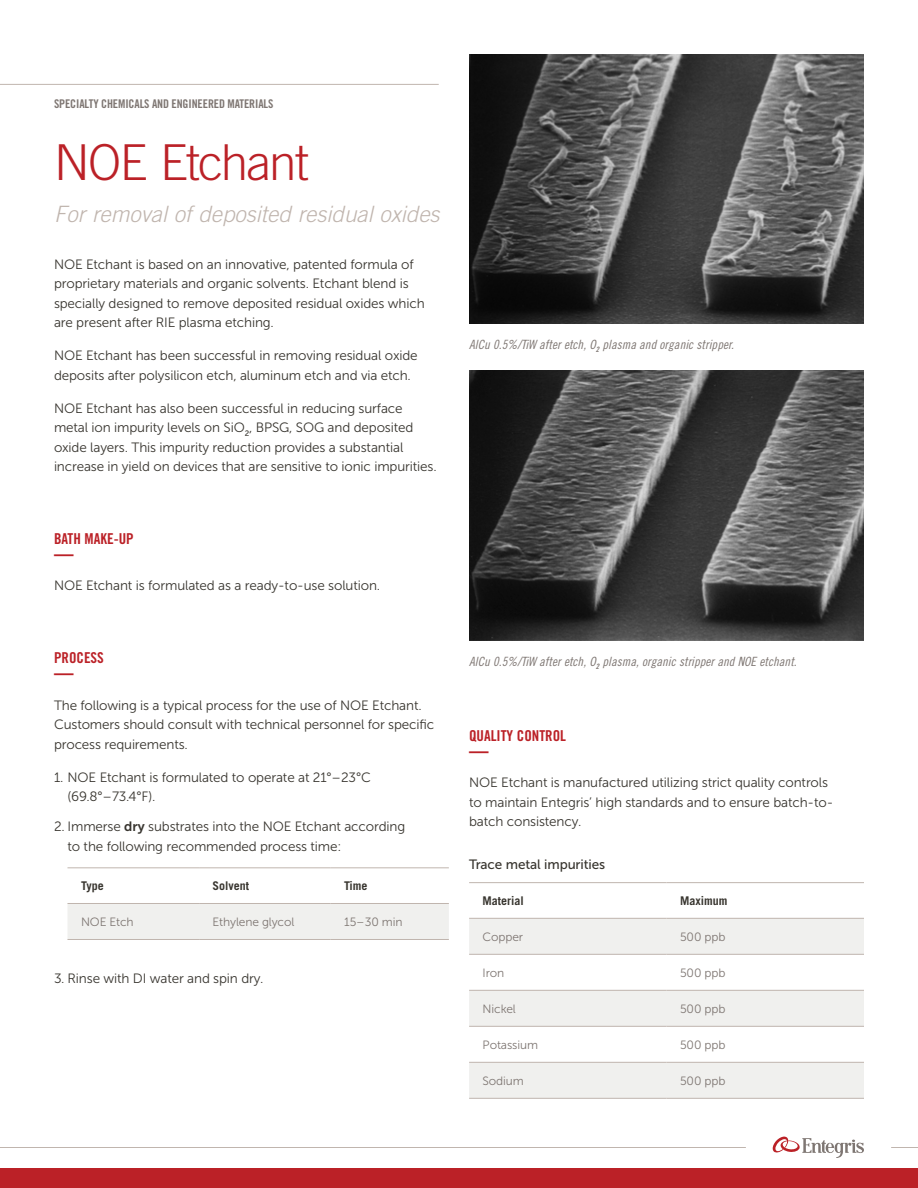
<style>
.page{position:relative;width:918px;height:1188px;background:#fff}
.page>*{position:absolute;margin:0;border:0;box-sizing:border-box;transform-origin:0 0}
.t1{font:300 49.5px "Trade Gothic LT Std";letter-spacing:-.035em;color:#bb2127}
.t2{font:italic 300 22.5px "Trade Gothic LT Std";color:#c0b5ae}
.t3{font:700 expanded 20.25px "Trade Gothic LT Std";color:#bb2127;scale:.96 1}
.t4{font:15px "Trade Gothic LT Std Bd Cn 20";color:#bb2127}
.t5{font:13.5px/19.5px "Museo Sans 300";letter-spacing:-.01em;color:#38352f}
.t6{font:13.5px "Museo Sans 500";letter-spacing:-.01em;color:#38352f}
.t7{font:12.75px "Trade Gothic LT Std Cn 18 Obl";letter-spacing:.005em;color:#7e7672}
.t8{font:12px "Museo Sans 300";letter-spacing:-.01em;color:#7e7672}
.t9{font:12px "Trade Gothic LT Std Bd Cn 20";letter-spacing:-.01em;color:#7e7672}
.t10{font:700 12px "Trade Gothic LT Std";color:#38352f}
.s1{font-family:"Museo Sans 700"}
</style>
<div class="page">
<div style="left:0;top:1168px;width:918px;height:20px;background:#bb2127"></div>
<hr style="left:0;top:84px;width:439px;height:1px;background:#c0b5ae">
<svg style="left:891px;top:1147px;width:27px;height:1px"></svg>
<hr style="left:0;top:1147px;width:746px;height:1px;background:#c0b5ae">
<svg style="left:773px;top:1137px;width:91px;height:21px"></svg>
<svg style="left:469px;top:919px;width:395px;height:179px;fill:#f0f0ee"></svg>
<hr style="left:469px;top:954px;width:198px;height:1px;background:#c0b5ae">
<hr style="left:667px;top:954px;width:197px;height:1px;background:#c0b5ae">
<hr style="left:469px;top:990px;width:198px;height:1px;background:#c0b5ae">
<hr style="left:667px;top:990px;width:197px;height:1px;background:#c0b5ae">
<hr style="left:469px;top:1026px;width:198px;height:1px;background:#c0b5ae">
<hr style="left:667px;top:1026px;width:197px;height:1px;background:#c0b5ae">
<hr style="left:469px;top:882px;width:198px;height:1px;background:#c0b5ae">
<hr style="left:667px;top:882px;width:197px;height:1px;background:#c0b5ae">
<hr style="left:469px;top:918px;width:198px;height:1px;background:#c0b5ae">
<hr style="left:667px;top:918px;width:197px;height:1px;background:#c0b5ae">
<hr style="left:469px;top:1062px;width:198px;height:1px;background:#c0b5ae">
<hr style="left:667px;top:1062px;width:197px;height:1px;background:#c0b5ae">
<hr style="left:469px;top:1098px;width:198px;height:1px;background:#c0b5ae">
<hr style="left:667px;top:1098px;width:197px;height:1px;background:#c0b5ae">
<img style="left:469px;top:54px;width:395px;height:270px">
<div style="left:68px;top:904px;width:381px;height:35px;background:#f0f0ee"></div>
<hr style="left:68px;top:868px;width:131px;height:1px;background:#c0b5ae">
<hr style="left:199px;top:868px;width:132px;height:1px;background:#c0b5ae">
<hr style="left:331px;top:868px;width:118px;height:1px;background:#c0b5ae">
<hr style="left:68px;top:903px;width:131px;height:1px;background:#c0b5ae">
<hr style="left:199px;top:903px;width:132px;height:1px;background:#c0b5ae">
<hr style="left:331px;top:903px;width:118px;height:1px;background:#c0b5ae">
<hr style="left:68px;top:939px;width:131px;height:1px;background:#c0b5ae">
<hr style="left:199px;top:939px;width:132px;height:1px;background:#c0b5ae">
<hr style="left:331px;top:939px;width:118px;height:1px;background:#c0b5ae">
<img style="left:469px;top:370px;width:395px;height:270px">
<p class="t9" style="left:54px;top:97px;width:221px">SPECIALTY CHEMICALS AND ENGINEERED MATERIALS</p>
<h1 class="t1" style="left:54px;top:133px;width:256px">NOE Etchant</h1>
<h2 class="t2" style="left:54px;top:201px;width:387px">For removal of deposited residual oxides</h2>
<p class="t5" style="left:54px;top:254px;width:372px">NOE Etchant is based on an innovative, patented formula of proprietary materials and organic solvents. Etchant blend is specially designed to remove deposited residual oxides which are present after RIE plasma etching.</p>
<p class="t5" style="left:54px;top:346px;width:365px">NOE Etchant has been successful in removing residual oxide deposits after polysilicon etch, aluminum etch and via etch.</p>
<p class="t5" style="left:54px;top:398px;width:384px">NOE Etchant has also been successful in reducing surface metal ion impurity levels on SiO<sub>2</sub>, BPSG, SOG and deposited oxide layers. This impurity reduction provides a substantial increase in yield on devices that are sensitive to ionic impurities.</p>
<p class="t4" style="left:54px;top:530px;width:81px">BATH MAKE-UP</p>
<h3 class="t3" style="left:54px;top:540px;width:22px">—</h3>
<p class="t5" style="left:54px;top:576px;width:328px">NOE Etchant is formulated as a ready-to-use solution.</p>
<p class="t4" style="left:54px;top:649px;width:51px">PROCESS</p>
<h3 class="t3" style="left:54px;top:660px;width:22px">—</h3>
<p class="t5" style="left:54px;top:695px;width:382px">The following is a typical process for the use of NOE Etchant.<br>Customers should consult with technical personnel for specific process requirements.</p>
<p class="t5" style="left:68px;top:767px;width:305px;text-indent:-14px">1. NOE Etchant is formulated to operate at 21° – 23°C (69.8° – 73.4°F).</p>
<p class="t5" style="left:68px;top:817px;width:339px;text-indent:-14px">2. Immerse <span class="s1">dry</span> substrates into the NOE Etchant according to the following recommended process time:</p>
<p class="t10" style="left:81px;top:878px;width:24px">Type</p>
<p class="t10" style="left:213px;top:878px;width:38px">Solvent</p>
<p class="t10" style="left:344px;top:878px;width:25px">Time</p>
<p class="t8" style="left:81px;top:915px;width:54px">NOE Etch</p>
<p class="t8" style="left:213px;top:915px;width:83px">Ethylene glycol</p>
<p class="t8" style="left:344px;top:915px;width:60px">15 – 30 min</p>
<p class="t5" style="left:54px;top:969px;width:211px">3. Rinse with DI water and spin dry.</p>
<p class="t7" style="left:469px;top:337px;width:266px">AlCu 0.5%/TiW after etch, O<sub>2</sub> plasma and organic stripper.</p>
<p class="t7" style="left:469px;top:654px;width:329px">AlCu 0.5%/TiW after etch, O<sub>2</sub> plasma, organic stripper and NOE etchant.</p>
<p class="t4" style="left:469px;top:726px;width:98px">QUALITY CONTROL</p>
<h3 class="t3" style="left:469px;top:737px;width:22px">—</h3>
<p class="t5" style="left:469px;top:773px;width:366px">NOE Etchant is manufactured utilizing strict quality controls to maintain Entegris’ high standards and to ensure batch-to&shy;batch consistency.</p>
<p class="t6" style="left:469px;top:857px;width:138px">Trace metal impurities</p>
<p class="t10" style="left:483px;top:893px;width:43px">Material</p>
<p class="t10" style="left:680px;top:893px;width:49px">Maximum</p>
<p class="t8" style="left:483px;top:930px;width:42px">Copper</p>
<p class="t8" style="left:680px;top:930px;width:47px">500 ppb</p>
<p class="t8" style="left:483px;top:966px;width:23px">Iron</p>
<p class="t8" style="left:680px;top:966px;width:47px">500 ppb</p>
<p class="t8" style="left:483px;top:1002px;width:35px">Nickel</p>
<p class="t8" style="left:680px;top:1002px;width:47px">500 ppb</p>
<p class="t8" style="left:483px;top:1038px;width:57px">Potassium</p>
<p class="t8" style="left:680px;top:1038px;width:47px">500 ppb</p>
<p class="t8" style="left:483px;top:1074px;width:43px">Sodium</p>
<p class="t8" style="left:680px;top:1074px;width:47px">500 ppb</p>
</div>
